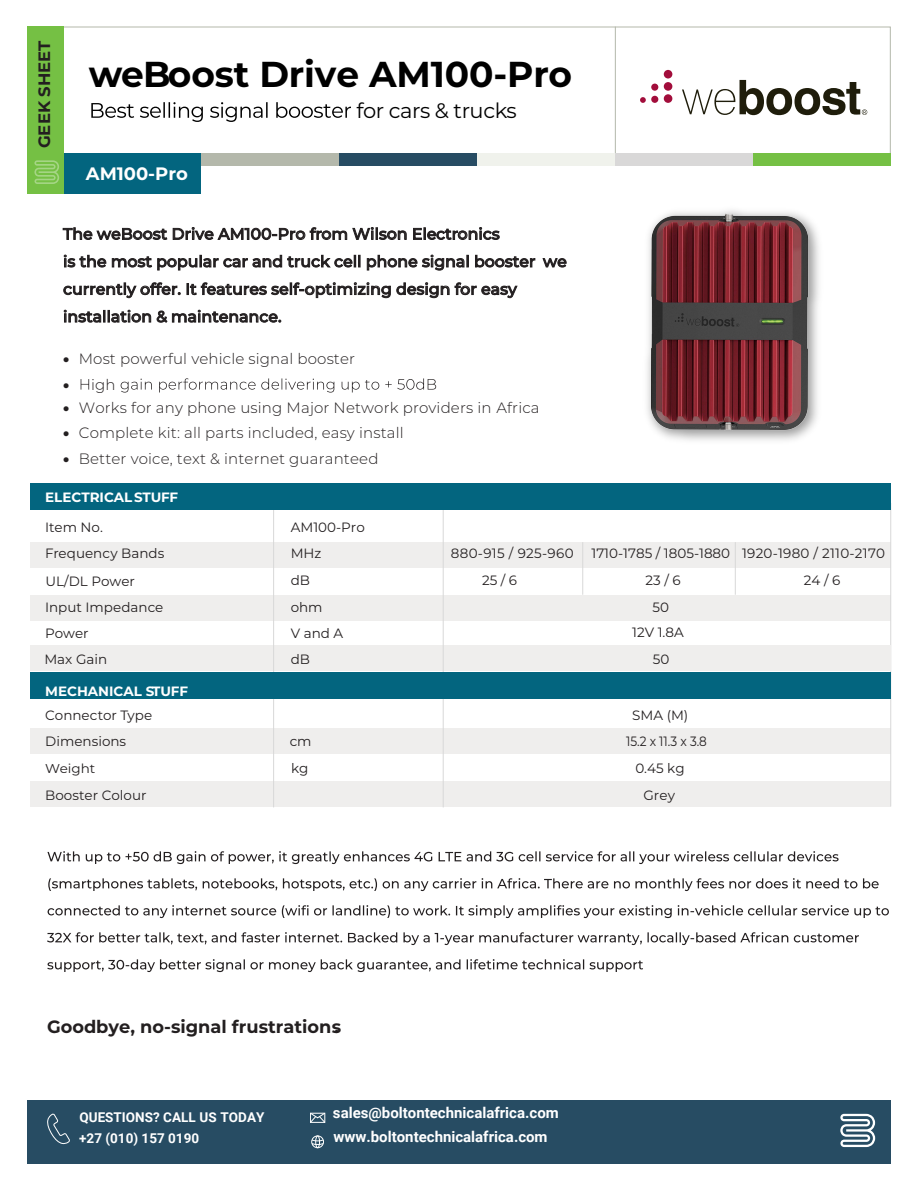
<style>
.page{position:relative;width:918px;height:1188px;background:#fff}
.page>*{position:absolute;margin:0;border:0;box-sizing:border-box;transform-origin:0 0}
.t1{font:700 36px "Montserrat";letter-spacing:-.005em;color:#000}
.t2{font:21px "Montserrat";letter-spacing:-.02em;color:#000}
.t3{font:700 18px "Montserrat";color:#fff}
.t4{font:700 17.7px "Montserrat";color:#231f20}
.t5{font:700 16.5px "Montserrat";color:#231f20}
.t6{font:500 15.75px "Montserrat";color:#231f20}
.t7{font:300 15px "Montserrat";letter-spacing:.01em;color:#231f20}
.t8{font:700 15px/23.7px "Roboto";color:#fff}
.t9{font:13.5px/26.5px "Montserrat";color:#231f20}
.t10{font:700 13.5px/20.7px "Roboto";color:#fff}
.t11{font:700 13.5px "Montserrat";color:#fff}
.t12{font:13.5px "Montserrat";letter-spacing:.025em;color:#231f20}
.t13{font:13.5px "Montserrat";color:#231f20;scale:.89 1}
.t14{font:12.75px "Montserrat";letter-spacing:-.005em;color:#231f20;scale:1.06 1}
.t15{font:700 4.05px "Century Gothic";color:#231f20}
.s1{font-weight:900}
</style>
<div class="page">
<div style="left:30px;top:595px;width:861px;height:26px;background:#efeeed"></div>
<div style="left:30px;top:781px;width:861px;height:26px;background:#efeeed"></div>
<div style="left:30px;top:728px;width:861px;height:26px;background:#efeeed"></div>
<svg style="left:61px;top:26px;width:830px;height:127px"></svg>
<div style="left:201px;top:153px;width:138px;height:13px;background:#b4b8ab"></div>
<div style="left:63px;top:153px;width:138px;height:41px;background:#03657f"></div>
<div style="left:339px;top:153px;width:138px;height:13px;background:#274c63"></div>
<div style="left:27px;top:27px;width:36px;height:167px;background:#75c044"></div>
<hr style="left:615px;top:27px;width:1px;height:126px;background:#b4b8ab">
<svg style="left:34px;top:160px;width:25px;height:24px"></svg>
<div style="left:30px;top:542px;width:861px;height:26px;background:#efeeed"></div>
<hr style="left:890px;top:503px;width:1px;height:303px;background:#d8d8d8">
<hr style="left:735px;top:542px;width:1px;height:53px;background:#d8d8d8">
<hr style="left:582px;top:542px;width:1px;height:53px;background:#d8d8d8">
<div style="left:27px;top:1100px;width:864px;height:64px;background:#274c63"></div>
<svg style="left:840px;top:1114px;width:35px;height:33px"></svg>
<svg style="left:47px;top:1113px;width:23px;height:32px"></svg>
<svg style="left:310px;top:1113px;width:15px;height:10px"></svg>
<div style="left:311px;top:1136px;width:13px;height:12px;border:1px solid #fff;border-radius:50%"></div>
<svg style="left:312px;top:1140px;width:12px;height:5px"></svg>
<div style="left:315px;top:1136px;width:5px;height:12px;border:1px solid #fff;border-radius:50%"></div>
<svg style="left:91px;top:102px;width:112px;height:20px"></svg>
<svg style="left:210px;top:102px;width:141px;height:20px"></svg>
<div style="left:30px;top:645px;width:861px;height:26px;background:#efeeed"></div>
<hr style="left:273px;top:509px;width:1px;height:298px;background:#d8d8d8">
<hr style="left:443px;top:508px;width:1px;height:299px;background:#d8d8d8">
<div style="left:30px;top:483px;width:860px;height:27px;background:#03657f"></div>
<div style="left:30px;top:672px;width:861px;height:27px;background:#03657f"></div>
<svg style="left:682px;top:80px;width:185px;height:35px"></svg>
<svg style="left:640px;top:97px;width:6px;height:6px"></svg>
<div style="left:651px;top:96px;width:7px;height:7px;background:#a20d3b;border-radius:50%"></div>
<div style="left:651px;top:84px;width:7px;height:7px;background:#a20d3b;border-radius:50%"></div>
<div style="left:664px;top:82px;width:8px;height:9px;background:#a20d3b;border-radius:50%"></div>
<div style="left:664px;top:70px;width:8px;height:9px;background:#a20d3b;border-radius:50%"></div>
<div style="left:664px;top:94px;width:8px;height:9px;background:#a20d3b;border-radius:50%"></div>
<svg style="left:47px;top:851px;width:792px;height:13px"></svg>
<svg style="left:48px;top:878px;width:831px;height:13px"></svg>
<svg style="left:48px;top:905px;width:841px;height:13px"></svg>
<svg style="left:47px;top:932px;width:812px;height:13px"></svg>
<svg style="left:47px;top:959px;width:596px;height:13px"></svg>
<svg style="left:81px;top:379px;width:8px;height:11px"></svg>
<svg style="left:121px;top:378px;width:315px;height:15px"></svg>
<svg style="left:63px;top:227px;width:104px;height:13px"></svg>
<svg style="left:173px;top:227px;width:234px;height:13px"></svg>
<svg style="left:413px;top:227px;width:87px;height:13px"></svg>
<svg style="left:64px;top:255px;width:42px;height:13px"></svg>
<svg style="left:112px;top:255px;width:248px;height:15px"></svg>
<svg style="left:367px;top:255px;width:102px;height:16px"></svg>
<svg style="left:475px;top:255px;width:60px;height:13px"></svg>
<svg style="left:542px;top:258px;width:24px;height:10px"></svg>
<svg style="left:63px;top:282px;width:118px;height:16px"></svg>
<svg style="left:187px;top:282px;width:330px;height:16px"></svg>
<svg style="left:64px;top:310px;width:87px;height:13px"></svg>
<svg style="left:157px;top:310px;width:124px;height:13px"></svg>
<div style="left:615px;top:153px;width:138px;height:13px;background:#d9d8d8"></div>
<div style="left:753px;top:153px;width:138px;height:13px;background:#75c044"></div>
<div style="left:477px;top:153px;width:138px;height:13px;background:#f0f2ec"></div>
<img style="left:566px;top:210px;width:325px;height:275px">
<p class="t5" style="left:33px;top:148px;width:108px;rotate:-90deg">GEEK SHEET</p>
<h1 class="t1" style="left:89px;top:48px;width:485px">weBoost Drive AM100-Pro</h1>
<h2 class="t2" style="left:356px;top:96px;width:162px">for cars &amp; trucks</h2>
<h3 class="t3" style="left:86px;top:160px;width:103px">AM100-Pro</h3>
<p class="t6" style="left:133px;top:223px;width:36px">oo t</p>
<p class="t6" style="left:191px;top:223px;width:6px">i</p>
<p class="t6" style="left:296px;top:223px;width:37px">o o</p>
<p class="t6" style="left:370px;top:223px;width:39px">i on</p>
<p class="t6" style="left:445px;top:223px;width:39px">t oni</p>
<p class="t6" style="left:63px;top:250px;width:25px">i t</p>
<p class="t6" style="left:128px;top:250px;width:51px">ot o</p>
<p class="t6" style="left:203px;top:250px;width:11px">a</p>
<p class="t6" style="left:232px;top:250px;width:63px">a an t</p>
<p class="t6" style="left:387px;top:250px;width:22px">on</p>
<p class="t6" style="left:430px;top:250px;width:91px">i na oot</p>
<p class="t6" style="left:105px;top:278px;width:46px">nt o</p>
<p class="t6" style="left:190px;top:278px;width:43px">t at</p>
<p class="t6" style="left:305px;top:278px;width:78px">o ti iin</p>
<p class="t6" style="left:424px;top:278px;width:47px">ino</p>
<p class="t6" style="left:491px;top:278px;width:11px">a</p>
<p class="t6" style="left:63px;top:306px;width:91px">in ta ation</p>
<p class="t6" style="left:188px;top:306px;width:73px">aint nan</p>
<p class="t7" style="left:63px;top:349px;width:294px"><span class="s1">•</span> Most powerful vehicle signal booster</p>
<p class="t7" style="left:63px;top:374px;width:54px"><span class="s1">•</span> igh</p>
<p class="t7" style="left:63px;top:397px;width:478px"><span class="s1">•</span> Works for any phone using Major Network providers in Africa</p>
<p class="t7" style="left:63px;top:423px;width:342px"><span class="s1">•</span> Complete kit: all parts included, easy install</p>
<p class="t7" style="left:63px;top:448px;width:317px"><span class="s1">•</span> Better voice, text &amp; internet guaranteed</p>
<p class="t11" style="left:45px;top:487px;width:135px">ELECTRICAL STUFF</p>
<p class="t9" style="left:45px;top:513px;width:59px">Item No.</p>
<p class="t9" style="left:291px;top:513px;width:76px">AM100-Pro</p>
<p class="t9" style="left:45px;top:540px;width:121px">Frequency Bands</p>
<p class="t9" style="left:291px;top:540px;width:32px">MHz</p>
<p class="t9" style="left:46px;top:568px;width:91px">U D/L L Power</p>
<p class="t9" style="left:291px;top:566px;width:21px">dB</p>
<p class="t9" style="left:45px;top:593px;width:120px">Input Impedance</p>
<p class="t9" style="left:291px;top:593px;width:33px">ohm</p>
<p class="t12" style="left:451px;top:544px;width:124px">880-915 / 925-960</p>
<p class="t9" style="left:591px;top:540px;width:295px">1710-1785 / 1805-1880 1920-1980 / 2110-2170</p>
<p class="t9" style="left:482px;top:566px;width:37px">25 / 6</p>
<p class="t9" style="left:645px;top:566px;width:37px">23 / 6</p>
<p class="t9" style="left:804px;top:566px;width:38px">24 / 6</p>
<p class="t9" style="left:652px;top:593px;width:18px">50</p>
<p class="t15" style="left:791px;top:546px;width:41px">Radiation Patterns –</p>
<p class="t9" style="left:45px;top:620px;width:45px">Power</p>
<p class="t9" style="left:632px;top:618px;width:53px">12V 1.8A</p>
<p class="t9" style="left:291px;top:619px;width:54px">V and A</p>
<p class="t9" style="left:44px;top:645px;width:64px">Max Gain</p>
<p class="t9" style="left:291px;top:645px;width:21px">dB</p>
<p class="t9" style="left:653px;top:645px;width:18px">50</p>
<p class="t11" style="left:45px;top:681px;width:144px">MECHANICAL STUFF</p>
<p class="t9" style="left:45px;top:701px;width:109px">Connector Type<br>Dimensions</p>
<p class="t9" style="left:290px;top:728px;width:23px">cm</p>
<p class="t14" style="left:45px;top:760px;width:49px">Weight</p>
<p class="t9" style="left:291px;top:754px;width:19px">kg</p>
<p class="t9" style="left:45px;top:781px;width:103px">Booster Colour</p>
<p class="t9" style="left:632px;top:701px;width:58px">SMA (M)</p>
<p class="t13" style="left:626px;top:732px;width:92px">15.2 x 11.3 x 3.8</p>
<p class="t9" style="left:635px;top:754px;width:51px">0.45 kg</p>
<p class="t9" style="left:643px;top:781px;width:33px">Grey</p>
<h3 class="t4" style="left:47px;top:1013px;width:296px">Goodbye, no-signal frustrations.</h3>
<p class="t10" style="left:79px;top:1107px;width:187px">QUESTIONS? CALL US TODAY +27 (010) 157 0190</p>
<p class="t8" style="left:333px;top:1101px;width:227px">sales@boltontechnicalafrica.com www.boltontechnicalafrica.com</p>
</div>
